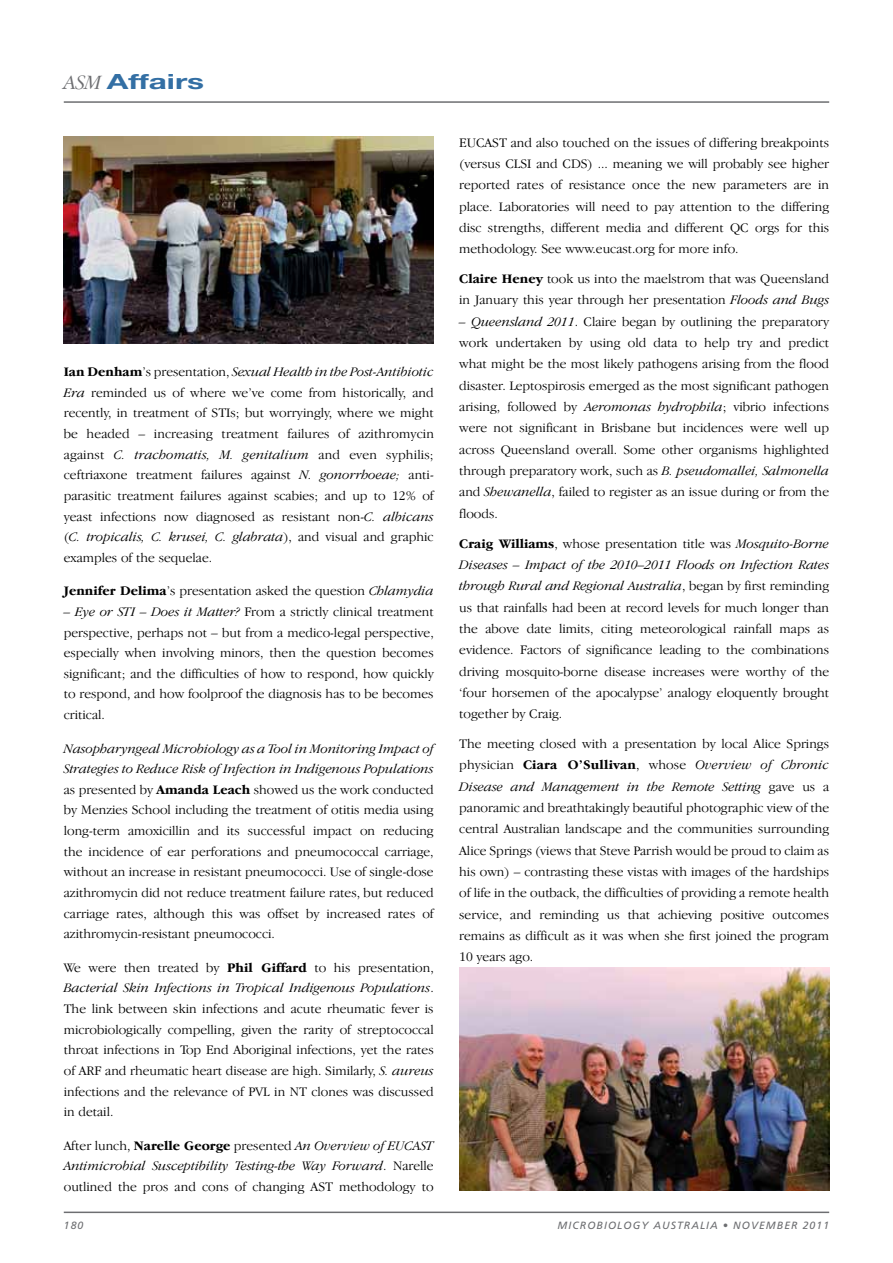
<style>
.page{position:relative;width:893px;height:1263px;background:#fff}
.page>*{position:absolute;margin:0;border:0;box-sizing:border-box;transform-origin:0 0}
.t1{font:700 21px "Helvetica Neue";color:#336fa4;scale:1.5 1}
.t2{font:300 13.5px/21.3px "Garamond IT Cby BT";color:#000;text-align:justify}
.t3{font:italic 10.5px "Frutiger";letter-spacing:.1em;color:#6d6e71}
.s1{font-family:"Garamond IT Cby BT";font-weight:300;font-style:italic;color:#6d6e71}
.s2{font-weight:700}
.s3{font-style:italic}
</style>
<div class="page">
<hr style="left:64px;top:1211px;width:765px;height:2px;background:#6d6e71">
<hr style="left:64px;top:101px;width:765px;height:2px;background:#6d6e71">
<img style="left:459px;top:967px;width:370px;height:224px">
<img style="left:64px;top:136px;width:370px;height:207px">
<h1 class="t1" style="left:64px;top:68px;width:95px"><span class="s1">ASM</span> Affairs</h1>
<p class="t2" style="left:64px;top:361px;width:372px;line-height:20.7px"><span class="s2">Ian Denham</span>’s presentation, <span class="s3">Sexual Health in the Post-Antibiotic Era</span> reminded us of where we’ve come from historically, and recently, in treatment of STIs; but worryingly, where we might be headed – increasing treatment failures of azithromycin against <span class="s3">C. trachomatis, M. genitalium</span> and even syphilis; ceftriaxone treatment failures against <span class="s3">N. gonorrhoeae;</span> anti&shy;parasitic treatment failures against scabies; and up to 12% of yeast infections now diagnosed as resistant non-<span class="s3">C. albicans </span>(<span class="s3">C. tropicalis, C. krusei, C. glabrata</span>), and visual and graphic examples of the sequelae.</p>
<p class="t2" style="left:64px;top:580px;width:371px"><span class="s2">Jennifer Delima</span>’s presentation asked the question <span class="s3">Chlamydia</span></p>
<p class="t2" style="left:64px;top:601px;width:371px;line-height:20.7px"><span class="s3">– Eye or STI – Does it Matter?</span> From a strictly clinical treatment perspective, perhaps not – but from a medico-legal perspective, especially when involving minors, then the question becomes significant; and the difficulties of how to respond, how quickly to respond, and how foolproof the diagnosis has to be becomes critical.</p>
<p class="t2" style="left:64px;top:738px;width:371px;line-height:20.7px"><span class="s3">Nasopharyngeal Microbiology as a Tool in Monitoring Impact of Strategies to Reduce Risk of Infection in Indigenous Populations </span>as presented by <span class="s2">Amanda Leach</span> showed us the work conducted by Menzies School including the treatment of otitis media using long-term amoxicillin and its successful impact on reducing the incidence of ear perforations and pneumococcal carriage, without an increase in resistant pneumococci. Use of single-dose azithromycin did not reduce treatment failure rates, but reduced carriage rates, although this was offset by increased rates of azithromycin-resistant pneumococci.</p>
<p class="t2" style="left:64px;top:957px;width:371px;line-height:20.7px">We were then treated by <span class="s2">Phil Giffard</span> to his presentation, <span class="s3">Bacterial Skin Infections in Tropical Indigenous Populations</span>.<br>The link between skin infections and acute rheumatic fever is microbiologically compelling, given the rarity of streptococcal throat infections in Top End Aboriginal infections, yet the rates of ARF and rheumatic heart disease are high. Similarly, <span class="s3">S. aureus </span>infections and the relevance of PVL in NT clones was discussed in detail.</p>
<p class="t2" style="left:64px;top:1135px;width:371px;line-height:20.7px">After lunch, <span class="s2">Narelle George</span> presented <span class="s3">An Overview of EUCAST Antimicrobial Susceptibility Testing-the Way Forward</span>. Narelle outlined the pros and cons of changing AST methodology to</p>
<p class="t2" style="left:459px;top:131px;width:371px">EUCAST and also touched on the issues of differing breakpoints (versus CLSI and CDS) ... meaning we will probably see higher reported rates of resistance once the new parameters are in place. Laboratories will need to pay attention to the differing disc strengths, different media and different QC orgs for this methodology. See www.eucast.org for more info.</p>
<p class="t2" style="left:459px;top:268px;width:371px"><span class="s2">Claire Heney</span> took us into the maelstrom that was Queensland in January this year through her presentation <span class="s3">Floods and Bugs</span></p>
<p class="t2" style="left:459px;top:311px;width:371px"><span class="s3">– Queensland 2011</span>. Claire began by outlining the preparatory work undertaken by using old data to help try and predict what might be the most likely pathogens arising from the flood disaster. Leptospirosis emerged as the most significant pathogen arising, followed by <span class="s3">Aeromonas hydrophila</span>; vibrio infections were not significant in Brisbane but incidences were well up across Queensland overall. Some other organisms highlighted through preparatory work, such as <span class="s3">B. pseudomallei, Salmonella </span>and <span class="s3">Shewanella</span>, failed to register as an issue during or from the floods.</p>
<p class="t2" style="left:459px;top:532px;width:371px"><span class="s2">Craig Williams</span>, whose presentation title was <span class="s3">Mosquito-Borne Diseases – Impact of the 2010–2011 Floods on Infection Rates through Rural and Regional Australia</span>, began by first reminding us that rainfalls had been at record levels for much longer than the above date limits, citing meteorological rainfall maps as evidence. Factors of significance leading to the combinations driving mosquito-borne disease increases were worthy of the ‘four horsemen of the apocalypse’ analogy eloquently brought together by Craig.</p>
<p class="t2" style="left:459px;top:733px;width:372px">The meeting closed with a presentation by local Alice Springs physician <span class="s2">Ciara O’Sullivan</span>, whose <span class="s3">Overview of Chronic Disease and Management in the Remote Setting</span> gave us a panoramic and breathtakingly beautiful photographic view of the central Australian landscape and the communities surrounding Alice Springs (views that Steve Parrish would be proud to claim as his own) – contrasting these vistas with images of the hardships of life in the outback, the difficulties of providing a remote health service, and reminding us that achieving positive outcomes remains as difficult as it was when she first joined the program 10 years ago.</p>
<p class="t3" style="left:64px;top:1219px;width:21px">180</p>
<p class="t3" style="left:558px;top:1219px;width:273px">MICROBIOLOGY AUSTRALIA • NOVEMBER 2011</p>
</div>
